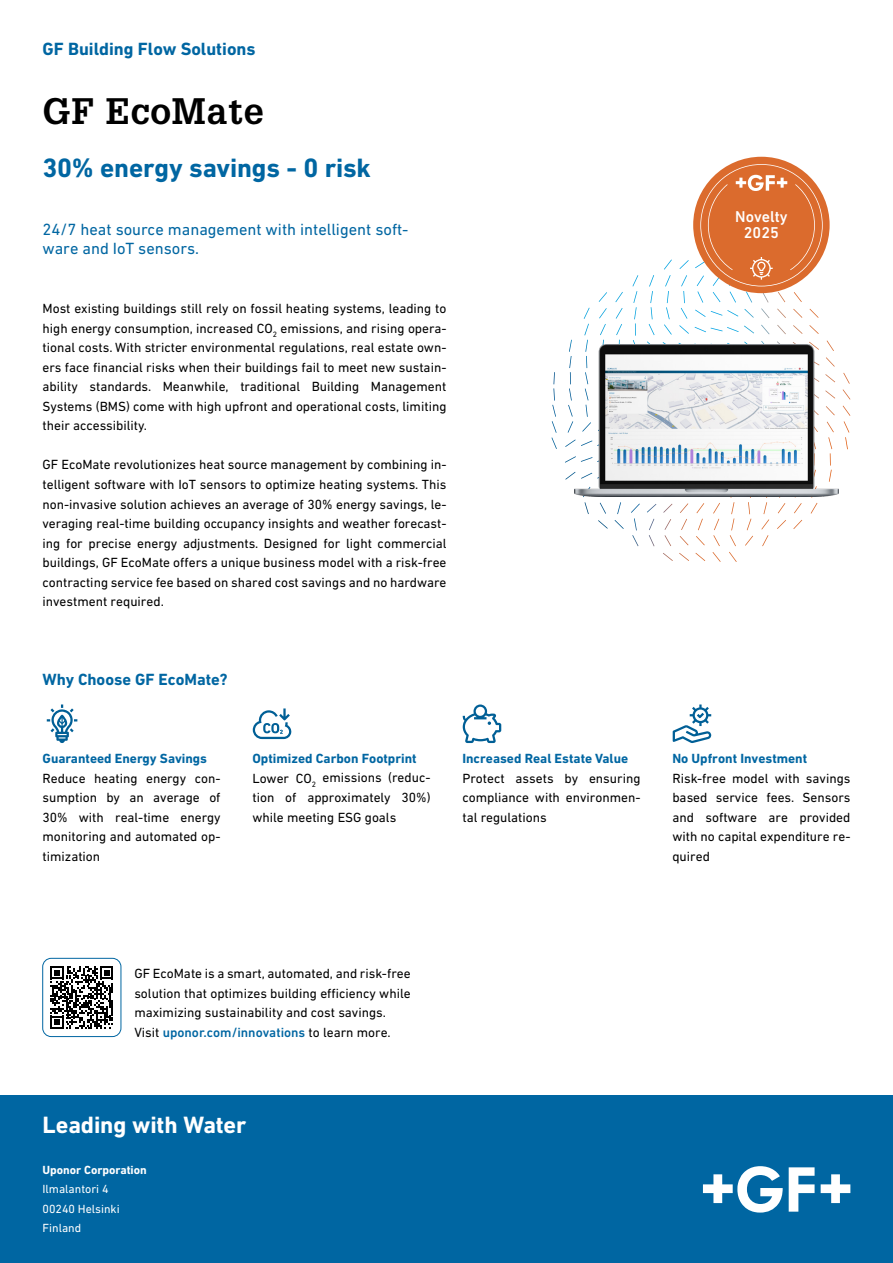
<style>
.page{position:relative;width:893px;height:1263px;background:#fff}
.page>*{position:absolute;margin:0;border:0;box-sizing:border-box;transform-origin:0 0}
.t1{font:700 36px "Glypha LT Pro";letter-spacing:.025em;color:#000}
.t2{font:700 27px "DIN Next W1 G";letter-spacing:-.005em;color:#0066a2}
.t3{font:700 24px "DIN Next W1 G";letter-spacing:-.005em;color:#fff}
.t4{font:700 18px "DIN Next W1 G";color:#0066a2}
.t5{font:16.5px/19.5px "DIN Next W1 G";color:#0066a2}
.t6{font:700 16.5px "DIN Next W1 G";color:#0066a2}
.t7{font:500 15.9px/16.4px "DIN Next W1 G";color:#fff;text-align:center}
.t8{font:13.5px/19.5px "DIN Next W1 G";color:#000;text-align:justify}
.t9{font:700 13.5px "DIN Next W1 G";color:#0066a2}
.t10{font:12px/19.5px "DIN Next W1 G";color:#fff}
.t11{font:700 12px "DIN Next W1 G";color:#fff}
.s1{font-weight:700;color:#0066a2}
.s2{font-weight:500;color:#0066a2}
</style>
<div class="page">
<svg style="left:47px;top:704px;width:30px;height:39px"></svg>
<svg style="left:253px;top:708px;width:39px;height:31px"></svg>
<svg style="left:463px;top:704px;width:38px;height:39px"></svg>
<svg style="left:673px;top:704px;width:38px;height:39px"></svg>
<svg style="left:50px;top:966px;width:63px;height:63px"></svg>
<div style="left:43px;top:958px;width:78px;height:79px;border:1px solid #0066a2;border-radius:9px"></div>
<svg style="left:569px;top:164px;width:261px;height:204px"></svg>
<img style="left:575px;top:344px;width:263px;height:153px">
<div style="left:0;top:1095px;width:893px;height:168px;background:#0066a2"></div>
<svg style="left:703px;top:1166px;width:80px;height:46px"></svg>
<svg style="left:789px;top:1167px;width:26px;height:44px"></svg>
<svg style="left:821px;top:1174px;width:29px;height:29px"></svg>
<h3 class="t4" style="left:43px;top:38px;width:215px">GF Building Flow Solutions</h3>
<h1 class="t1" style="left:43px;top:88px;width:223px">GF EcoMate</h1>
<h2 class="t2" style="left:43px;top:152px;width:330px">30% energy savings - 0 risk</h2>
<p class="t5" style="left:43px;top:219px;width:368px">24/7 heat source management with intelligent soft&shy;ware and IoT sensors.</p>
<p class="t8" style="left:43px;top:298px;width:405px">Most existing buildings still rely on fossil heating systems, leading to high energy consumption, increased CO<sub>2</sub> emissions, and rising opera&shy;tional costs. With stricter environmental regulations, real estate own&shy;ers face financial risks when their buildings fail to meet new sustain&shy;ability standards. Meanwhile, traditional Building Management Systems (BMS) come with high upfront and operational costs, limiting their accessibility.</p>
<p class="t8" style="left:43px;top:455px;width:405px">GF EcoMate revolutionizes heat source management by combining in&shy;telligent software with IoT sensors to optimize heating systems. This non-invasive solution achieves an average of 30% energy savings, le&shy;veraging real-time building occupancy insights and weather forecast&shy;ing for precise energy adjustments. Designed for light commercial buildings, GF EcoMate offers a unique business model with a risk-free contracting service fee based on shared cost savings and no hardware investment required.</p>
<p class="t6" style="left:43px;top:669px;width:187px">Why Choose GF EcoMate?</p>
<p class="t9" style="left:43px;top:750px;width:166px">Guaranteed Energy Savings</p>
<p class="t8" style="left:43px;top:768px;width:180px">Reduce heating energy con&shy;sumption by an average of 30% with real-time energy monitoring and automated op&shy;timization</p>
<p class="t8" style="left:252px;top:748px;width:180px;text-align:left"><span class="s1">Optimized Carbon Footprint<br></span>Lower CO<sub>2</sub> emissions (reduc&shy;tion of approximately 30%) while meeting ESG goals</p>
<p class="t9" style="left:462px;top:750px;width:167px">Increased Real Estate Value</p>
<p class="t8" style="left:462px;top:768px;width:180px">Protect assets by ensuring compliance with environmen&shy;tal regulations</p>
<p class="t7" style="left:735px;top:208px;width:54px">Novelty<br>2025</p>
<p class="t9" style="left:672px;top:750px;width:136px">No Upfront Investment</p>
<p class="t8" style="left:672px;top:768px;width:180px">Risk-free model with savings based service fees. Sensors and software are provided with no capital expenditure re&shy;quired</p>
<p class="t8" style="left:134px;top:963px;width:278px;text-align:left">GF EcoMate is a smart, automated, and risk-free solution that optimizes building efficiency while maximizing sustainability and cost savings.<br>Visit <span class="s2">uponor.com/innovations</span> to learn more.</p>
<h3 class="t3" style="left:43px;top:1111px;width:205px">Leading with Water</h3>
<p class="t11" style="left:43px;top:1162px;width:106px">Uponor Corporation</p>
<p class="t10" style="left:43px;top:1179px;width:79px">Ilmalantori 4<br>00240 Helsinki<br>Finland</p>
</div>
